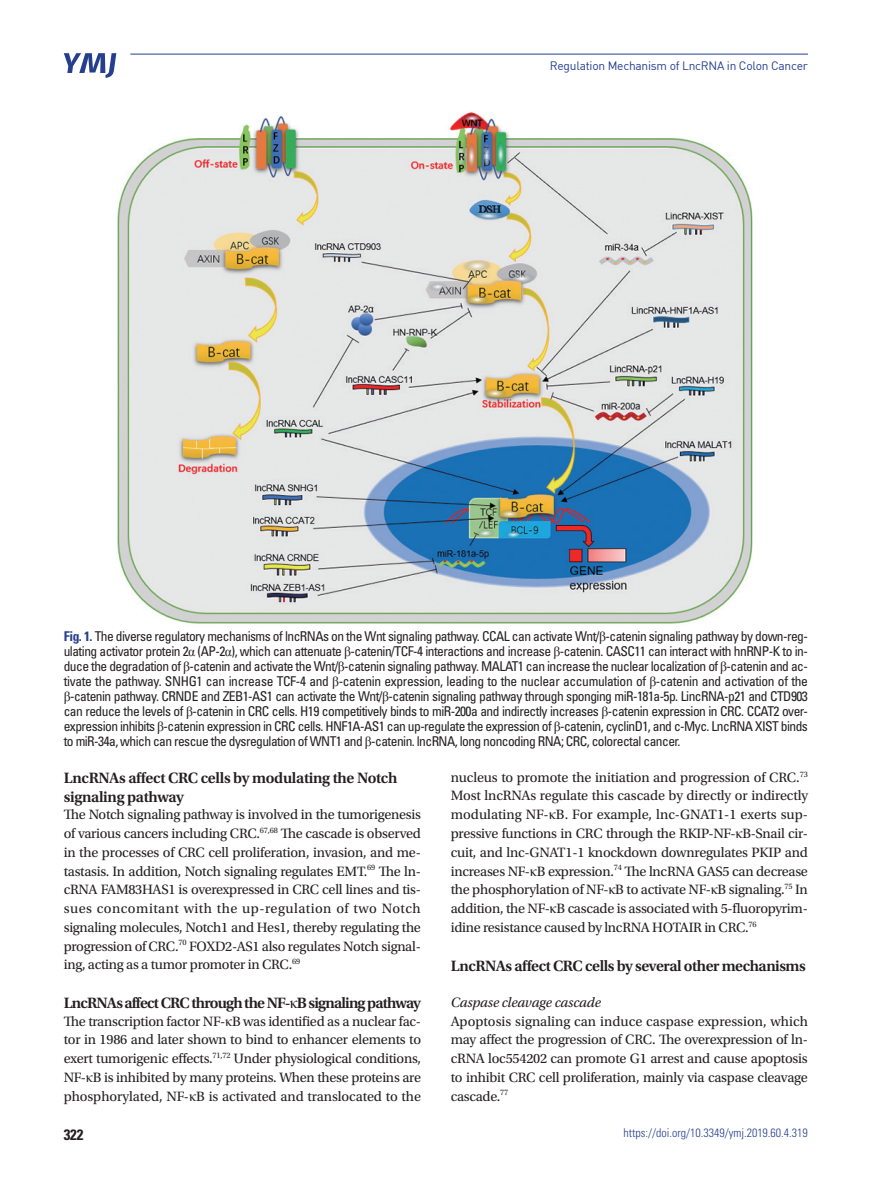
<style>
.page{position:relative;width:893px;height:1191px;background:#fff}
.page>*{position:absolute;margin:0;border:0;box-sizing:border-box;transform-origin:0 0}
._1_제목{font:600 15.75px/18.8px "Utopia Std";letter-spacing:-.03em;color:#231f20}
._1_제목-2{font:600 15.75px "Utopia Std";letter-spacing:-.05em;color:#231f20}
.t1{font:700 condensed 15px "Univers LT Std";color:#231f20}
.본문1{font:14.25px/18.8px "Utopia Std";letter-spacing:-.02em;color:#231f20;text-align:justify}
._1__제목{font:italic 14.25px "Utopia Std";letter-spacing:-.01em;color:#231f20}
.그림제목{font:condensed 13.5px/15px "Univers LT Std";letter-spacing:-.04em;color:#231f20;text-align:justify}
.t2{font:300 condensed 12px "Univers LT Std";color:#253f8e}
.t3{font:12px "Dinreg";letter-spacing:-.02em;color:#253f8e}
.s1{font-weight:700;color:#253f8e}
.s2{font-family:"Times New Roman";font-stretch:normal}
.s3{font-family:"Times New Roman";font-weight:400}
.s4{font-family:"Times New Roman"}
</style>
<div class="page">
<svg style="left:64px;top:53px;width:52px;height:25px"></svg>
<hr style="left:130px;top:54px;width:678px;height:1px;background:#253f8e">
<img style="left:117px;top:112px;width:636px;height:512px">
<p class="t3" style="left:550px;top:58px;width:260px">Regulation Mechanism of LncRNA in Colon Cancer</p>
<p class="그림제목" style="left:64px;top:629px;width:746px"><span class="s1">Fig. 1.</span> The diverse regulatory mechanisms of lncRNAs on the Wnt signaling pathway. CCAL can activate Wnt/<span class="s2">β</span>-catenin signaling pathway by down-reg&shy;ulating activator protein 2<span class="s2">α</span> (AP-2<span class="s2">α</span>), which can attenuate <span class="s2">β</span>-catenin/TCF-4 interactions and increase <span class="s2">β</span>-catenin. CASC11 can interact with hnRNP-K to in&shy;duce the degradation of <span class="s2">β</span>-catenin and activate the Wnt/<span class="s2">β</span>-catenin signaling pathway. MALAT1 can increase the nuclear localization of <span class="s2">β</span>-catenin and ac&shy;tivate the pathway. SNHG1 can increase TCF-4 and <span class="s2">β</span>-catenin expression, leading to the nuclear accumulation of <span class="s2">β</span>-catenin and activation of the <span class="s2">β</span>-catenin pathway. CRNDE and ZEB1-AS1 can activate the Wnt/<span class="s2">β</span>-catenin signaling pathway through sponging miR-181a-5p. LincRNA-p21 and CTD903 can reduce the levels of <span class="s2">β</span>-catenin in CRC cells. H19 competitively binds to miR-200a and indirectly increases <span class="s2">β</span>-catenin expression in CRC. CCAT2 over&shy;expression inhibits <span class="s2">β</span>-catenin expression in CRC cells. HNF1A-AS1 can up-regulate the expression of <span class="s2">β</span>-catenin, cyclinD1, and c-Myc. LncRNA XIST binds to miR-34a, which can rescue the dysregulation of WNT1 and <span class="s2">β</span>-catenin. lncRNA, long noncoding RNA; CRC, colorectal cancer.</p>
<p class="_1_제목" style="left:64px;top:768px;width:335px">LncRNAs affect CRC cells by modulating the Notch signaling pathway</p>
<p class="본문1" style="left:64px;top:805px;width:359px">The Notch signaling pathway is involved in the tumorigenesis of various cancers including CRC.<sup>67,68</sup> The cascade is observed in the processes of CRC cell proliferation, invasion, and me&shy;tastasis. In addition, Notch signaling regulates EMT.<sup>69</sup> The ln&shy;cRNA FAM83HAS1 is overexpressed in CRC cell lines and tis&shy;sues concomitant with the up-regulation of two Notch signaling molecules, Notch1 and Hes1, thereby regulating the progression of CRC.<sup>70</sup> FOXD2-AS1 also regulates Notch signal&shy;ing, acting as a tumor promoter in CRC.<sup>69</sup></p>
<p class="_1_제목-2" style="left:64px;top:994px;width:359px">LncRNAs affect CRC through the NF-<span class="s3">κ</span>B signaling pathway</p>
<p class="본문1" style="left:64px;top:1011px;width:359px">The transcription factor NF-<span class="s4">κ</span>B was identified as a nuclear fac&shy;tor in 1986 and later shown to bind to enhancer elements to exert tumorigenic effects.<sup>71,72</sup> Under physiological conditions, NF-<span class="s4">κ</span>B is inhibited by many proteins. When these proteins are phosphorylated, NF-<span class="s4">κ</span>B is activated and translocated to the</p>
<p class="t1" style="left:64px;top:1125px;width:21px">322</p>
<p class="본문1" style="left:451px;top:768px;width:359px">nucleus to promote the initiation and progression of CRC.<sup>73<br></sup>Most lncRNAs regulate this cascade by directly or indirectly modulating NF-<span class="s4">κ</span>B. For example, lnc-GNAT1-1 exerts sup&shy;pressive functions in CRC through the RKIP-NF-<span class="s4">κ</span>B-Snail cir&shy;cuit, and lnc-GNAT1-1 knockdown downregulates PKIP and increases NF-<span class="s4">κ</span>B expression.<sup>74</sup> The lncRNA GAS5 can decrease the phosphorylation of NF-<span class="s4">κ</span>B to activate NF-<span class="s4">κ</span>B signaling.<sup>75</sup> In addition, the NF-<span class="s4">κ</span>B cascade is associated with 5-fluoropyrim&shy;idine resistance caused by lncRNA HOTAIR in CRC.<sup>76</sup></p>
<p class="_1_제목" style="left:451px;top:956px;width:357px">LncRNAs affect CRC cells by several other mechanisms</p>
<p class="_1__제목" style="left:451px;top:994px;width:152px">Caspase cleavage cascade</p>
<p class="본문1" style="left:451px;top:1011px;width:359px">Apoptosis signaling can induce caspase expression, which may affect the progression of CRC. The overexpression of ln&shy;cRNA loc554202 can promote G1 arrest and cause apoptosis to inhibit CRC cell proliferation, mainly via caspase cleavage cascade.<sup>77</sup></p>
<p class="t2" style="left:623px;top:1125px;width:186px">https://doi.org/10.3349/ymj.2019.60.4.319</p>
</div>
